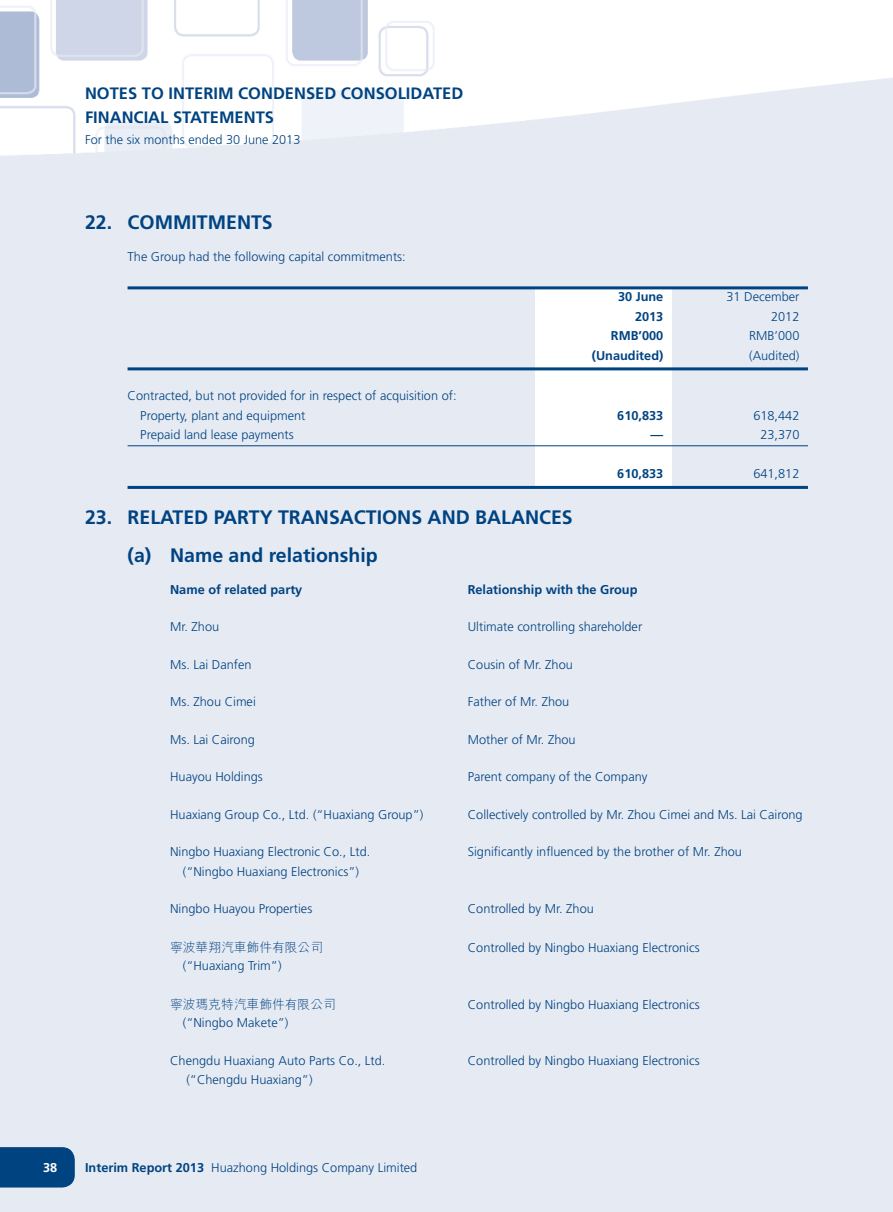
<style>
.page{position:relative;width:893px;height:1212px;background:#fff}
.page>*{position:absolute;margin:0;border:0;box-sizing:border-box;transform-origin:0 0}
.t1{font:700 19.5px/37.5px "Frutiger LT Std";color:#004381}
.t2{font:700 16.5px "Frutiger LT Std";color:#004381}
.t3{font:300 12.75px/19.5px "Frutiger LT Std";color:#004381}
.t4{font:700 12.75px "Frutiger LT Std";color:#004381}
.t5{font:300 12.75px "M Hei HK";color:#004381}
.t6{font:700 12.75px "Frutiger LT Std";color:#fff}
.s1{font-weight:700}
</style>
<div class="page">
<img style="left:0;top:0;width:892px;height:1212px">
<div style="left:0;top:1147px;width:75px;height:40px;background:#004381"></div>
<div style="left:536px;top:287px;width:136px;height:200px;background:#fff"></div>
<hr style="left:128px;top:286px;width:680px;height:3px;background:#004381">
<hr style="left:128px;top:367px;width:680px;height:3px;background:#004381">
<hr style="left:128px;top:445px;width:680px;height:1px;background:#004381">
<hr style="left:128px;top:486px;width:680px;height:3px;background:#004381">
<p class="t2" style="left:85px;top:83px;width:23px">Notes</p>
<p class="t2" style="left:142px;top:83px;width:42px">to Interim</p>
<p class="t2" style="left:238px;top:83px;width:22px">Condensed</p>
<p class="t2" style="left:341px;top:83px;width:22px">Consolidated</p>
<p class="t2" style="left:85px;top:107px;width:19px">Financial</p>
<p class="t2" style="left:173px;top:107px;width:21px">Statement</p>
<p class="t2" style="left:265px;top:107px;width:11px">S</p>
<p class="t3" style="left:85px;top:130px;width:217px">For the six months ended 30 June 2013</p>
<h1 class="t1" style="left:85px;top:203px;width:189px">22. COMMITMENTS</h1>
<p class="t3" style="left:128px;top:247px;width:280px">The Group had the following capital commitments:</p>
<p class="t3" style="left:140px;top:386px;width:318px;text-indent:-13px">Contracted, but not provided for in respect of acquisition of:<br>Property, plant and equipment</p>
<p class="t4" style="left:618px;top:289px;width:47px">30 June</p>
<p class="t3" style="left:726px;top:287px;width:74px">31 December</p>
<p class="t4" style="left:635px;top:309px;width:30px">2013</p>
<p class="t3" style="left:771px;top:307px;width:30px">2012</p>
<p class="t4" style="left:611px;top:328px;width:54px">RMB’000</p>
<p class="t3" style="left:749px;top:326px;width:52px">RMB’000</p>
<p class="t4" style="left:592px;top:348px;width:73px">(Unaudited)</p>
<p class="t3" style="left:749px;top:346px;width:52px">(Audited)</p>
<p class="t4" style="left:617px;top:408px;width:48px">610,833</p>
<p class="t3" style="left:753px;top:406px;width:48px">618,442</p>
<p class="t3" style="left:140px;top:425px;width:155px">Prepaid land lease payments</p>
<p class="t4" style="left:651px;top:427px;width:14px">—</p>
<p class="t3" style="left:760px;top:425px;width:40px">23,370</p>
<p class="t4" style="left:617px;top:466px;width:48px">610,833</p>
<p class="t3" style="left:753px;top:464px;width:48px">641,812</p>
<h1 class="t1" style="left:128px;top:499px;width:447px;text-indent:-43px">23. RELATED PARTY TRANSACTIONS AND BALANCES (a) Name and relationship</h1>
<p class="t4" style="left:170px;top:582px;width:134px">Name of related party</p>
<p class="t4" style="left:468px;top:582px;width:171px">Relationship with the Group</p>
<p class="t3" style="left:170px;top:617px;width:51px">Mr. Zhou</p>
<p class="t3" style="left:468px;top:617px;width:176px">Ultimate controlling shareholder</p>
<p class="t3" style="left:170px;top:655px;width:83px">Ms. Lai Danfen</p>
<p class="t3" style="left:468px;top:655px;width:107px">Cousin of Mr. Zhou</p>
<p class="t3" style="left:170px;top:692px;width:87px">Ms. Zhou Cimei</p>
<p class="t3" style="left:468px;top:692px;width:103px">Father of Mr. Zhou</p>
<p class="t3" style="left:170px;top:730px;width:86px">Ms. Lai Cairong</p>
<p class="t3" style="left:468px;top:730px;width:109px">Mother of Mr. Zhou</p>
<p class="t3" style="left:170px;top:767px;width:94px">Huayou Holdings</p>
<p class="t3" style="left:468px;top:767px;width:181px">Parent company of the Company</p>
<p class="t3" style="left:170px;top:805px;width:255px">Huaxiang Group Co., Ltd. (“Huaxiang Group”)</p>
<p class="t3" style="left:468px;top:805px;width:336px">Collectively controlled by Mr. Zhou Cimei and Ms. Lai Cairong</p>
<p class="t3" style="left:170px;top:842px;width:202px">Ningbo Huaxiang Electronic Co., Ltd.</p>
<p class="t3" style="left:468px;top:842px;width:276px">Significantly influenced by the brother of Mr. Zhou</p>
<p class="t3" style="left:183px;top:862px;width:178px">(“Ningbo Huaxiang Electronics”)</p>
<p class="t3" style="left:170px;top:899px;width:144px">Ningbo Huayou Properties</p>
<p class="t3" style="left:468px;top:899px;width:128px">Controlled by Mr. Zhou</p>
<p class="t5" style="left:170px;top:940px;width:154px">寧波華翔汽車飾件有限公司</p>
<p class="t3" style="left:468px;top:937px;width:233px">Controlled by Ningbo Huaxiang Electronics</p>
<p class="t3" style="left:183px;top:956px;width:100px">(“Huaxiang Trim”)</p>
<p class="t5" style="left:170px;top:997px;width:167px">寧波瑪克特汽車飾件有限公司</p>
<p class="t3" style="left:468px;top:994px;width:233px">Controlled by Ningbo Huaxiang Electronics</p>
<p class="t3" style="left:183px;top:1013px;width:107px">(“Ningbo Makete”)</p>
<p class="t3" style="left:170px;top:1051px;width:217px">Chengdu Huaxiang Auto Parts Co., Ltd.</p>
<p class="t3" style="left:468px;top:1051px;width:233px">Controlled by Ningbo Huaxiang Electronics</p>
<p class="t3" style="left:186px;top:1070px;width:128px">(“Chengdu Huaxiang”)</p>
<p class="t6" style="left:43px;top:1159px;width:16px">38</p>
<p class="t3" style="left:85px;top:1157px;width:334px"><span class="s1">Interim Report 2013</span> Huazhong Holdings Company Limited</p>
</div>
